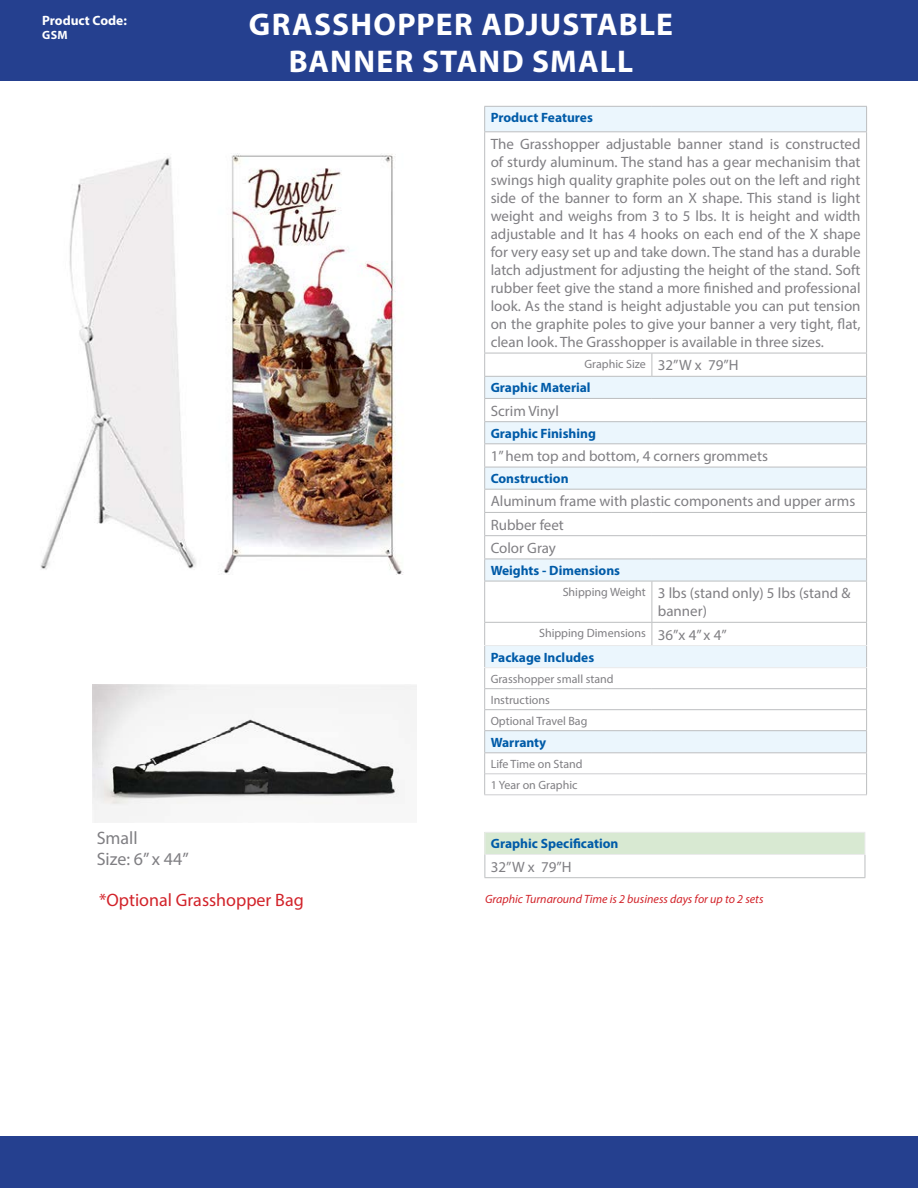
<style>
.page{position:relative;width:918px;height:1188px;background:#fff}
.page>*{position:absolute;margin:0;border:0;box-sizing:border-box;transform-origin:0 0}
.t1{font:700 31.5px/37.8px "Myriad Pro";letter-spacing:.035em;color:#fff;text-align:center}
.t2{font:18px "Myriad Pro";color:#d2232a}
.t3{font:18px/21.6px "Myriad Pro";color:#807f83}
.t4{font:15px/18px "Myriad Pro";color:#807f83}
.t5{font:700 13.5px "Myriad Pro";color:#005ba8}
.t6{font:700 13.5px "Myriad Pro";color:#fff}
.t7{font:12px/21px "Myriad Pro";color:#807f83}
.t8{font:italic 12px "Myriad Pro";color:#d2232a}
.t9{font:700 12px "Myriad Pro";color:#fff}
.s1{font-size:15px}
.s2{font-size:12px}
</style>
<div class="page">
<div style="left:1px;top:0;width:917px;height:80px;background:#25408f"></div>
<div style="left:1px;top:1136px;width:917px;height:52px;background:#25408f"></div>
<div style="left:485px;top:832px;width:380px;height:22px;background:#d8e9d2"></div>
<hr style="left:484px;top:832px;width:381px;height:1px;background:#ececed">
<hr style="left:484px;top:854px;width:381px;height:1px;background:#ececed">
<svg style="left:484px;top:833px;width:1px;height:44px"></svg>
<svg style="left:865px;top:853px;width:1px;height:24px"></svg>
<hr style="left:484px;top:877px;width:381px;height:1px;background:#bcbec0">
<div style="left:485px;top:107px;width:381px;height:560px;background:#ebf6fd"></div>
<svg style="left:485px;top:132px;width:381px;height:513px"></svg>
<svg style="left:485px;top:668px;width:381px;height:126px"></svg>
<hr style="left:484px;top:106px;width:168px;height:1px;background:#bcbec0">
<svg style="left:484px;top:107px;width:1px;height:24px"></svg>
<hr style="left:652px;top:106px;width:215px;height:1px;background:#bcbec0">
<svg style="left:866px;top:107px;width:1px;height:24px"></svg>
<hr style="left:484px;top:131px;width:168px;height:1px;background:#bcbec0">
<hr style="left:484px;top:132px;width:1px;height:221px;background:#bcbec0">
<hr style="left:652px;top:131px;width:215px;height:1px;background:#bcbec0">
<hr style="left:866px;top:132px;width:1px;height:221px;background:#bcbec0">
<hr style="left:484px;top:752px;width:168px;height:1px;background:#bcbec0">
<hr style="left:652px;top:752px;width:215px;height:1px;background:#bcbec0">
<hr style="left:484px;top:353px;width:168px;height:1px;background:#bcbec0">
<hr style="left:652px;top:353px;width:215px;height:1px;background:#bcbec0">
<svg style="left:652px;top:353px;width:1px;height:23px"></svg>
<hr style="left:484px;top:376px;width:168px;height:1px;background:#bcbec0">
<hr style="left:652px;top:376px;width:215px;height:1px;background:#bcbec0">
<hr style="left:484px;top:581px;width:168px;height:1px;background:#bcbec0">
<hr style="left:484px;top:581px;width:1px;height:41px;background:#bcbec0">
<hr style="left:652px;top:581px;width:215px;height:1px;background:#bcbec0">
<hr style="left:652px;top:581px;width:1px;height:41px;background:#bcbec0">
<hr style="left:866px;top:581px;width:1px;height:41px;background:#bcbec0">
<hr style="left:484px;top:622px;width:168px;height:1px;background:#bcbec0">
<hr style="left:652px;top:622px;width:215px;height:1px;background:#bcbec0">
<svg style="left:652px;top:623px;width:1px;height:22px"></svg>
<hr style="left:484px;top:645px;width:168px;height:1px;background:#e9e9ea">
<hr style="left:652px;top:645px;width:215px;height:1px;background:#e9e9ea">
<hr style="left:485px;top:773px;width:167px;height:1px;background:#cdced0">
<hr style="left:652px;top:773px;width:214px;height:1px;background:#cdced0">
<hr style="left:484px;top:794px;width:168px;height:1px;background:#cdced0">
<hr style="left:652px;top:794px;width:215px;height:1px;background:#cdced0">
<hr style="left:484px;top:667px;width:168px;height:1px;background:#e9e9ea">
<hr style="left:652px;top:667px;width:215px;height:1px;background:#e9e9ea">
<hr style="left:484px;top:688px;width:168px;height:1px;background:#bcbec0">
<hr style="left:652px;top:688px;width:215px;height:1px;background:#bcbec0">
<hr style="left:484px;top:709px;width:168px;height:1px;background:#bcbec0">
<svg style="left:484px;top:623px;width:1px;height:171px"></svg>
<hr style="left:652px;top:709px;width:215px;height:1px;background:#bcbec0">
<svg style="left:866px;top:623px;width:1px;height:171px"></svg>
<hr style="left:484px;top:730px;width:168px;height:1px;background:#bcbec0">
<hr style="left:652px;top:730px;width:215px;height:1px;background:#bcbec0">
<hr style="left:484px;top:398px;width:168px;height:1px;background:#bcbec0">
<hr style="left:652px;top:398px;width:215px;height:1px;background:#bcbec0">
<hr style="left:484px;top:421px;width:168px;height:1px;background:#bcbec0">
<hr style="left:652px;top:421px;width:215px;height:1px;background:#bcbec0">
<hr style="left:484px;top:443px;width:168px;height:1px;background:#bcbec0">
<hr style="left:652px;top:443px;width:215px;height:1px;background:#bcbec0">
<hr style="left:484px;top:467px;width:168px;height:1px;background:#bcbec0">
<hr style="left:652px;top:467px;width:215px;height:1px;background:#bcbec0">
<hr style="left:484px;top:489px;width:168px;height:1px;background:#bcbec0">
<hr style="left:652px;top:489px;width:215px;height:1px;background:#bcbec0">
<hr style="left:484px;top:512px;width:168px;height:1px;background:#bcbec0">
<hr style="left:652px;top:512px;width:215px;height:1px;background:#bcbec0">
<hr style="left:484px;top:535px;width:168px;height:1px;background:#bcbec0">
<svg style="left:484px;top:353px;width:1px;height:228px"></svg>
<hr style="left:652px;top:535px;width:215px;height:1px;background:#bcbec0">
<svg style="left:866px;top:353px;width:1px;height:228px"></svg>
<hr style="left:484px;top:559px;width:168px;height:1px;background:#bcbec0">
<hr style="left:652px;top:559px;width:215px;height:1px;background:#bcbec0">
<img style="left:40px;top:153px;width:363px;height:422px">
<img style="left:92px;top:684px;width:324px;height:139px">
<p class="t6" style="left:42px;top:12px;width:86px">Product Code:</p>
<p class="t9" style="left:42px;top:28px;width:27px">GSM</p>
<h1 class="t1" style="left:249px;top:4px;width:426px">GRASSHOPPER ADJUSTABLE<br>BANNER STAND SMALL</h1>
<p class="t5" style="left:491px;top:109px;width:104px">Product Features</p>
<p class="t4" style="left:491px;top:135px;width:371px;text-align:justify">The Grasshopper adjustable banner stand is constructed of sturdy aluminum. The stand has a gear mechanisim that swings high quality graphite poles out on the left and right side of the banner to form an X shape. This stand is light weight and weighs from 3 to 5 lbs. It is height and width adjustable and It has 4 hooks on each end of the X shape for very easy set up and take down. The stand has a durable latch adjustment for adjusting the height of the stand. Soft rubber feet give the stand a more finished and professional look. As the stand is height adjustable you can put tension on the graphite poles to give your banner a very tight, flat, clean look. The Grasshopper is available in three sizes.</p>
<p class="t7" style="left:584px;top:353px;width:156px">Graphic Size <span class="s1">32”W x 79”H</span></p>
<p class="t5" style="left:491px;top:379px;width:102px">Graphic Material</p>
<p class="t4" style="left:491px;top:401px;width:70px">Scrim Vinyl</p>
<p class="t5" style="left:491px;top:424px;width:107px">Graphic Finishing</p>
<p class="t4" style="left:491px;top:447px;width:279px">1” hem top and bottom, 4 corners grommets</p>
<p class="t5" style="left:491px;top:470px;width:79px">Construction</p>
<p class="t4" style="left:491px;top:490px;width:366px;line-height:23.2px">Aluminum frame with plastic components and upper arms<br>Rubber feet<br>Color Gray</p>
<p class="t5" style="left:491px;top:562px;width:131px">Weights - Dimensions</p>
<p class="t4" style="left:658px;top:584px;width:194px;text-indent:-95px"><span class="s2">Shipping Weight</span> 3 lbs (stand only) 5 lbs (stand &amp; banner)</p>
<p class="t7" style="left:539px;top:623px;width:189px">Shipping Dimensions <span class="s1">36”x 4” x 4”</span></p>
<p class="t5" style="left:491px;top:648px;width:105px">Package Includes</p>
<p class="t7" style="left:491px;top:668px;width:124px">Grasshopper small stand<br>Instructions<br>Optional Travel Bag</p>
<p class="t5" style="left:491px;top:733px;width:57px">Warranty</p>
<p class="t7" style="left:491px;top:753px;width:93px">Life Time on Stand<br>1 Year on Graphic</p>
<p class="t3" style="left:97px;top:827px;width:94px">Small<br>Size: 6” x 44”</p>
<p class="t2" style="left:99px;top:889px;width:206px">*Optional Grasshopper Bag</p>
<p class="t5" style="left:491px;top:835px;width:129px">Graphic Specification</p>
<p class="t4" style="left:491px;top:857px;width:82px">32”W x 79”H</p>
<p class="t8" style="left:485px;top:891px;width:280px">Graphic Turnaround Time is 2 business days for up to 2 sets</p>
</div>
